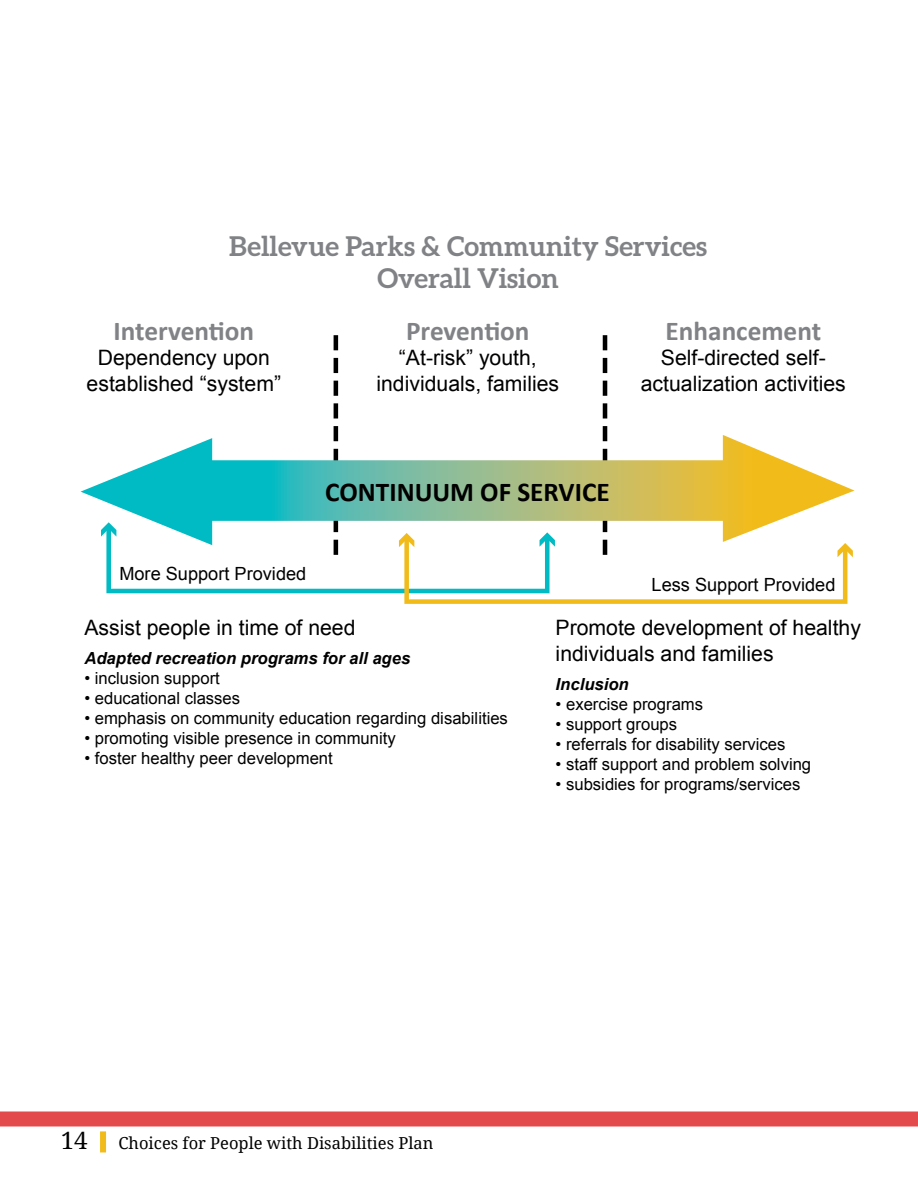
<style>
.page{position:relative;width:918px;height:1188px;background:#fff}
.page>*{position:absolute;margin:0;border:0;box-sizing:border-box;transform-origin:0 0}
.t1{font:700 27.3px/32.7px "Aleo";color:#808285;text-align:center}
.t2{font:700 27.3px "Calibri";color:#808285}
.t3{font:700 27.3px "Calibri";color:#000}
.t4{font:24px "Droid Serif";color:#000}
.t5{font:21.15px/25.5px "Arial";color:#000;text-align:center}
.t6{font:18.15px "Arial";color:#000}
.t7{font:16.65px "Arial";color:#000}
.t8{font:italic 700 16.65px "Arial";color:#000}
.t9{font:16.5px "Droid Serif";color:#000}
</style>
<div class="page">
<div style="left:100px;top:1131px;width:6px;height:21px;background:#f1bc1a"></div>
<div style="left:0;top:1112px;width:918px;height:14px;background:#e34a4c"></div>
<svg style="left:101px;top:335px;width:752px;height:269px"></svg>
<p class="t1" style="left:229px;top:229px;width:480px">Bellevue Parks &amp; Community Services<br>Overall Vision</p>
<p class="t2" style="left:114px;top:314px;width:142px">Intervention</p>
<p class="t5" style="left:87px;top:346px;width:196px">Dependency upon established “system”</p>
<p class="t2" style="left:406px;top:314px;width:125px">Prevention</p>
<p class="t5" style="left:376px;top:346px;width:184px">“At-risk” youth, individuals, families</p>
<p class="t2" style="left:666px;top:314px;width:157px">Enhancement</p>
<p class="t5" style="left:641px;top:346px;width:207px">Self-directed self&shy;actualization activities</p>
<p class="t3" style="left:325px;top:474px;width:286px">CONTINUUM OF SERVICE</p>
<p class="t6" style="left:119px;top:561px;width:188px">More Support Provided</p>
<p class="t6" style="left:652px;top:573px;width:185px">Less Support Provided</p>
<p class="t5" style="left:84px;top:615px;width:273px">Assist people in time of need</p>
<p class="t8" style="left:84px;top:647px;width:327px">Adapted recreation programs for all ages</p>
<p class="t7" style="left:84px;top:668px;width:137px">• inclusion support</p>
<p class="t7" style="left:84px;top:688px;width:157px">• educational classes</p>
<p class="t7" style="left:84px;top:708px;width:425px">• emphasis on community education regarding disabilities</p>
<p class="t7" style="left:84px;top:728px;width:313px">• promoting visible presence in community</p>
<p class="t7" style="left:84px;top:748px;width:250px">• foster healthy peer development</p>
<p class="t5" style="left:556px;top:615px;width:307px;text-align:left">Promote development of healthy individuals and families</p>
<p class="t8" style="left:556px;top:673px;width:75px">Inclusion</p>
<p class="t7" style="left:556px;top:693px;width:149px">• exercise programs</p>
<p class="t7" style="left:556px;top:713px;width:123px">• support groups</p>
<p class="t7" style="left:556px;top:733px;width:231px">• referrals for disability services</p>
<p class="t7" style="left:556px;top:753px;width:257px">• staff support and problem solving</p>
<p class="t7" style="left:556px;top:773px;width:246px">• subsidies for programs/services</p>
<h2 class="t4" style="left:61px;top:1124px;width:28px">14</h2>
<p class="t9" style="left:119px;top:1132px;width:316px">Choices for People with Disabilities Plan</p>
</div>
